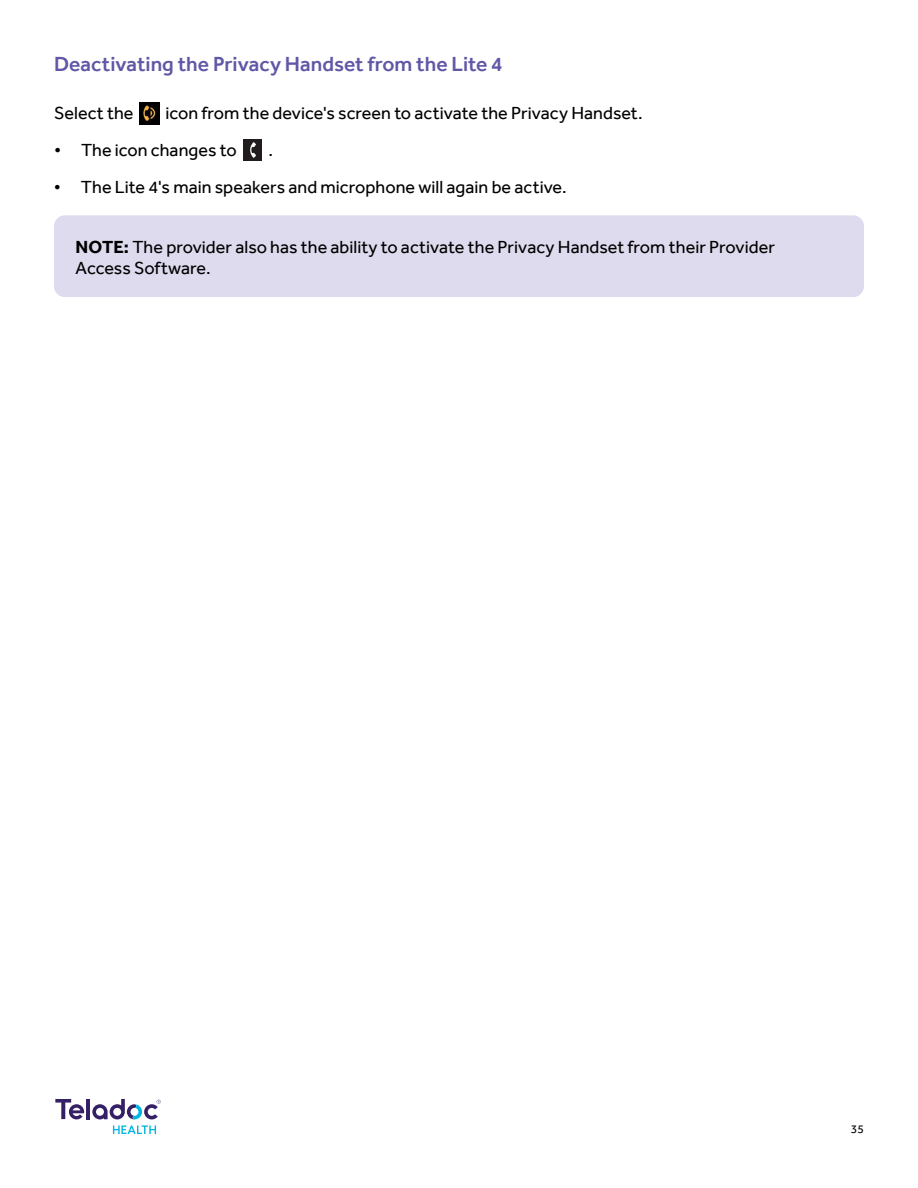
<style>
.page{position:relative;width:918px;height:1188px;background:#fff}
.page>*{position:absolute;margin:0;border:0;box-sizing:border-box;transform-origin:0 0}
.t1{font:500 21px "Effra";color:#6057a6}
.t2{font:18px/21.6px "Effra";letter-spacing:.005em;color:#000}
.t3{font:12px "Effra";color:#000}
.s1{font-weight:700}
</style>
<div class="page">
<svg style="left:113px;top:1125px;width:43px;height:9px"></svg>
<hr style="left:86px;top:1099px;width:4px;height:20px;background:#351f65">
<svg style="left:55px;top:1099px;width:29px;height:20px"></svg>
<svg style="left:92px;top:1099px;width:69px;height:20px"></svg>
<img style="left:140px;top:102px;width:20px;height:22px">
<img style="left:244px;top:139px;width:18px;height:22px">
<div style="left:54px;top:215px;width:810px;height:82px;background:#dedbee;border-radius:11px"></div>
<p class="t1" style="left:54px;top:51px;width:450px">Deactivating the Privacy Handset from the Lite 4</p>
<p class="t2" style="left:54px;top:102px;width:81px">Select the</p>
<p class="t2" style="left:166px;top:102px;width:479px">icon from the device's screen to activate the Privacy Handset.</p>
<p class="t2" style="left:54px;top:139px;width:184px">• The icon changes to</p>
<p class="t2" style="left:268px;top:139px;width:6px">.</p>
<p class="t2" style="left:54px;top:176px;width:514px">• The Lite 4's main speakers and microphone will again be active.</p>
<p class="t2" style="left:76px;top:236px;width:701px"><span class="s1">NOTE:</span> The provider also has the ability to activate the Privacy Handset from their Provider<br>Access Software.</p>
<p class="t3" style="left:851px;top:1122px;width:15px">35</p>
</div>
